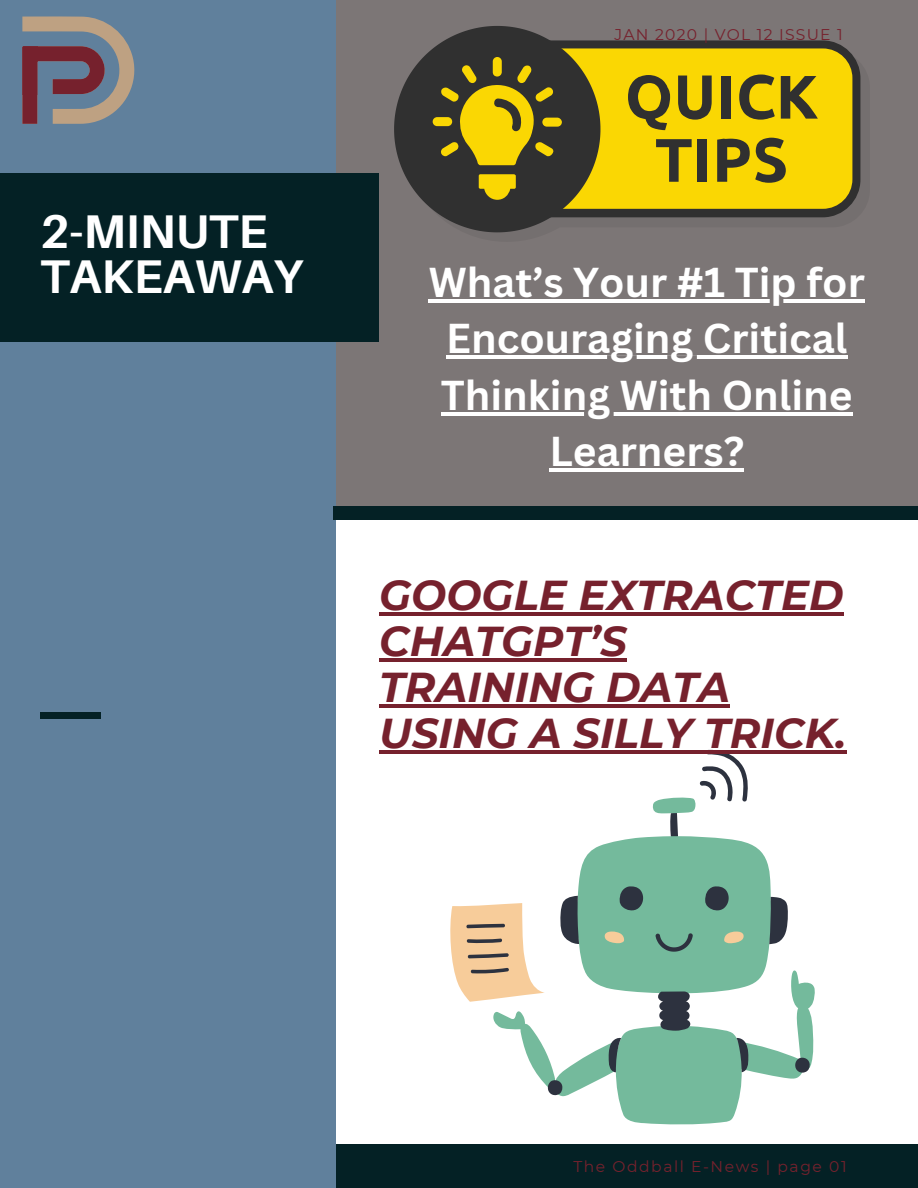
<style>
.page{position:relative;width:918px;height:1188px;background:#fff}
.page>*{position:absolute;margin:0;border:0;box-sizing:border-box;transform-origin:0 0}
.t1{font:700 47.25px/44.7px "Aileron";color:#fff}
.t2{font:italic 700 41.7px/46.2px "Montserrat";color:#76212d}
.t3{font:700 40.65px/56.2px "Canva Sans";color:#fff;text-align:center}
.t4{font:15.6px "Montserrat";letter-spacing:.1em;color:#76212d}
.t5{font:15.6px "Montserrat";letter-spacing:.08em;color:#76212d}
</style>
<div class="page">
<div style="left:336px;top:0;width:582px;height:508px;background:#7c7676"></div>
<div style="left:330px;top:1144px;width:588px;height:44px;background:#042125"></div>
<div style="left:0;top:0;width:336px;height:1188px;background:#60809c"></div>
<div style="left:0;top:173px;width:379px;height:169px;background:#042125"></div>
<div style="left:334px;top:506px;width:584px;height:14px;background:#042125"></div>
<div style="left:40px;top:712px;width:61px;height:6px;background:#042125"></div>
<svg style="left:22px;top:16px;width:113px;height:108px"></svg>
<svg style="left:600px;top:40px;width:260px;height:177px;background:#d7ba0c"></svg>
<svg style="left:394px;top:26px;width:206px;height:206px"></svg>
<svg style="left:628px;top:75px;width:42px;height:55px;background:#968518"></svg>
<svg style="left:678px;top:76px;width:34px;height:44px"></svg>
<div style="left:722px;top:76px;width:9px;height:43px;background:#303030"></div>
<svg style="left:739px;top:75px;width:36px;height:45px;background:#9d8a17"></svg>
<svg style="left:781px;top:76px;width:37px;height:43px;background:#86771c"></svg>
<svg style="left:656px;top:139px;width:36px;height:43px;background:#a99414"></svg>
<div style="left:698px;top:139px;width:9px;height:43px;background:#303030"></div>
<svg style="left:717px;top:138px;width:69px;height:45px;background:#90801a"></svg>
<svg style="left:493px;top:983px;width:322px;height:142px"></svg>
<svg style="left:450px;top:906px;width:95px;height:96px"></svg>
<svg style="left:548px;top:843px;width:262px;height:252px"></svg>
<svg style="left:466px;top:754px;width:283px;height:220px"></svg>
<svg style="left:605px;top:931px;width:139px;height:12px;background:#8cb696"></svg>
<hr style="left:379px;top:612px;width:464px;height:3px;background:#76212d">
<hr style="left:379px;top:658px;width:248px;height:4px;background:#76212d">
<hr style="left:379px;top:704px;width:351px;height:4px;background:#76212d">
<hr style="left:379px;top:750px;width:468px;height:4px;background:#76212d">
<hr style="left:429px;top:299px;width:436px;height:4px;background:#fff">
<hr style="left:446px;top:356px;width:401px;height:3px;background:#fff">
<hr style="left:441px;top:412px;width:412px;height:3px;background:#fff">
<hr style="left:549px;top:468px;width:195px;height:4px;background:#fff">
<p class="t1" style="left:40px;top:209px;width:265px">2-MINUTE<br>TAKEAWAY</p>
<p class="t5" style="left:615px;top:24px;width:230px">JAN 2020 | VOL 12 ISSUE 1</p>
<p class="t3" style="left:429px;top:255px;width:438px">What’s Your #1 Tip for<br>Encouraging Critical<br>Thinking With Online<br>Learners?</p>
<p class="t2" style="left:379px;top:570px;width:469px">GOOGLE EXTRACTED<br>CHATGPT’S<br>TRAINING DATA<br>USING A SILLY TRICK.</p>
<p class="t4" style="left:573px;top:1156px;width:275px">The Oddball E-News | page 01</p>
</div>
